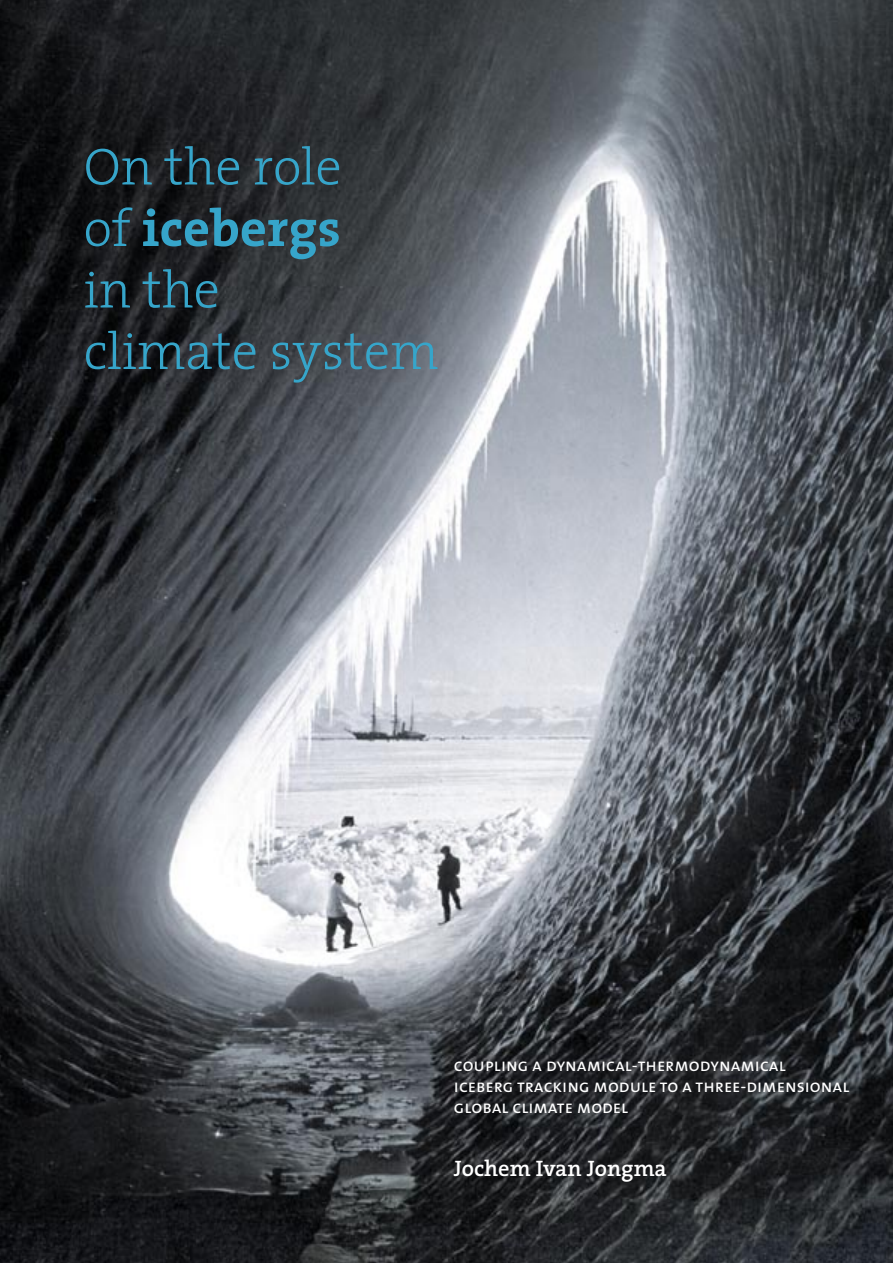
<style>
.page{position:relative;width:893px;height:1263px;background:#fff}
.page>*{position:absolute;margin:0;border:0;box-sizing:border-box;transform-origin:0 0}
.t1{font:300 52.5px "The Serif";color:#36a5ca}
.t2{font:700 52.5px "The Serif";color:#36a5ca}
.t3{font:600 22.5px "The Serif";color:#fff}
.t4{font:18px/21px "The Sans Caps";color:#fff}
.s1{font-weight:300}
</style>
<div class="page">
<img style="left:0;top:0;width:893px;height:1263px">
<p class="t1" style="left:84px;top:123px;width:260px">On the role</p>
<p class="t2" style="left:84px;top:184px;width:258px"><span class="s1">of</span> icebergs</p>
<p class="t1" style="left:84px;top:246px;width:138px">in the</p>
<p class="t1" style="left:84px;top:308px;width:356px">climate system</p>
<p class="t4" style="left:454px;top:1054px;width:333px">coupling a dynamical-thermodynamical</p>
<p class="t4" style="left:454px;top:1075px;width:397px">iceberg tracking module to a three-dimensional global climate model</p>
<p class="t3" style="left:454px;top:1150px;width:214px">Jochem Ivan Jongma</p>
</div>
